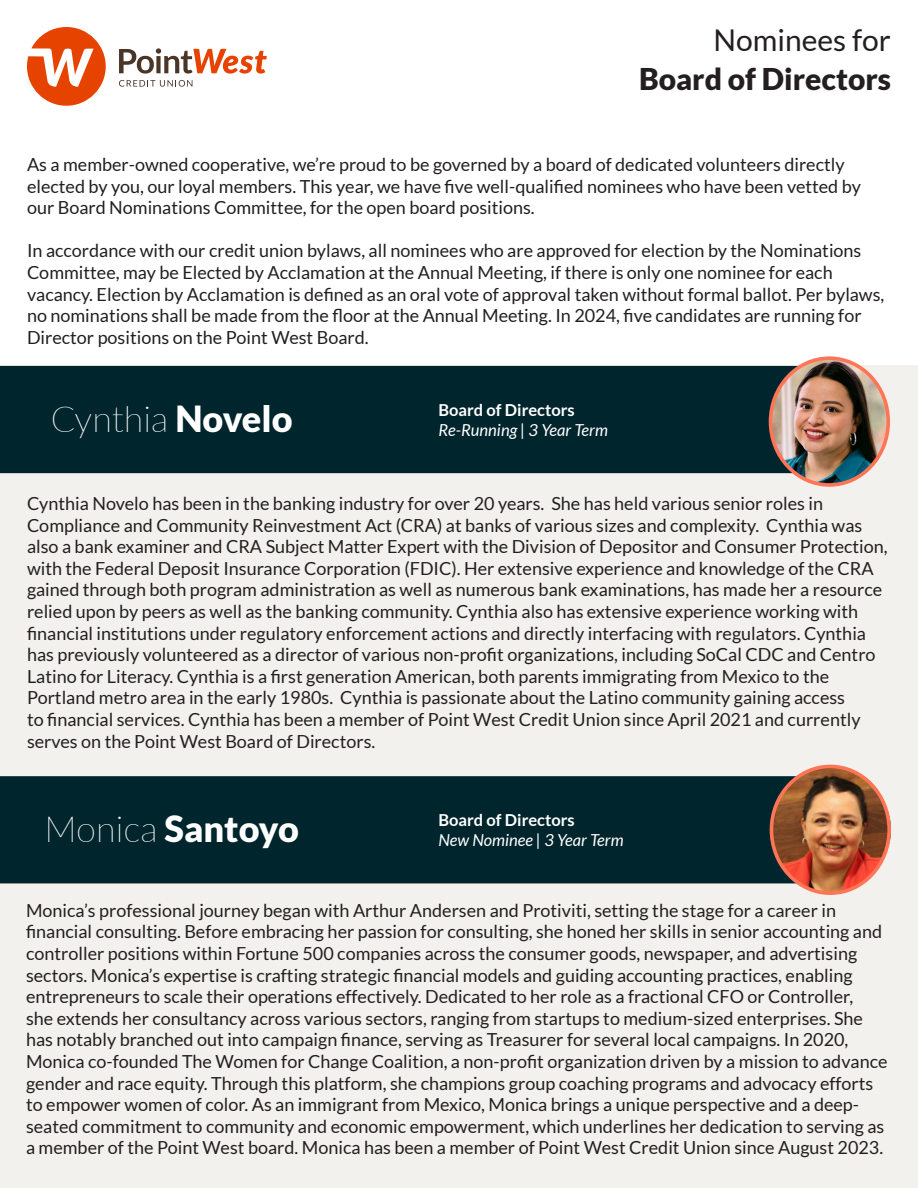
<style>
.page{position:relative;width:918px;height:1188px;background:#fff}
.page>*{position:absolute;margin:0;border:0;box-sizing:border-box;transform-origin:0 0}
.t1{font:100 36px "Lato";color:#fff}
.t2{font:900 36px "Lato";color:#fff}
.t3{font:900 30px/39px "Lato";color:#231f20;text-align:right}
.t4{font:18px/21.6px "Lato";color:#231f20}
.t5{font:italic 16.5px "Lato";color:#fff}
.t6{font:700 16.5px "Lato";color:#fff}
.s1{font-weight:400}
.s2{font-weight:900}
.s3{font-weight:100}
</style>
<div class="page">
<div style="left:0;top:366px;width:918px;height:822px;background:#f2f1ee"></div>
<div style="left:0;top:366px;width:771px;height:107px;background:#00252d"></div>
<div style="left:0;top:776px;width:891px;height:107px;background:#00252d"></div>
<svg style="left:119px;top:48px;width:148px;height:26px"></svg>
<svg style="left:119px;top:80px;width:73px;height:7px"></svg>
<svg style="left:27px;top:27px;width:79px;height:79px"></svg>
<img style="left:771px;top:361px;width:117px;height:124px">
<div style="left:769px;top:356px;width:121px;height:131px;border:4px solid #ff7556;border-radius:50%"></div>
<img style="left:771px;top:766px;width:118px;height:127px">
<div style="left:770px;top:765px;width:121px;height:130px;border:4px solid #ff7556;border-radius:50%"></div>
<p class="t3" style="left:639px;top:20px;width:253px"><span class="s1">Nominees for<br></span>Board of Directors</p>
<p class="t4" style="left:27px;top:154px;width:835px">As a member-owned cooperative, we’re proud to be governed by a board of dedicated volunteers directly elected by you, our loyal members. This year, we have five well-qualified nominees who have been vetted by our Board Nominations Committee, for the open board positions.</p>
<p class="t4" style="left:27px;top:240px;width:859px">In accordance with our credit union bylaws, all nominees who are approved for election by the Nominations Committee, may be Elected by Acclamation at the Annual Meeting, if there is only one nominee for each vacancy. Election by Acclamation is defined as an oral vote of approval taken without formal ballot. Per bylaws, no nominations shall be made from the floor at the Annual Meeting. In 2024, five candidates are running for Director positions on the Point West Board.</p>
<p class="t1" style="left:51px;top:394px;width:243px">Cynthia <span class="s2">Novelo</span></p>
<p class="t6" style="left:438px;top:400px;width:138px">Board of Directors</p>
<p class="t5" style="left:438px;top:420px;width:171px">Re-Running | 3 Year Term</p>
<p class="t4" style="left:27px;top:493px;width:862px">Cynthia Novelo has been in the banking industry for over 20 years. She has held various senior roles in Compliance and Community Reinvestment Act (CRA) at banks of various sizes and complexity. Cynthia was also a bank examiner and CRA Subject Matter Expert with the Division of Depositor and Consumer Protection, with the Federal Deposit Insurance Corporation (FDIC). Her extensive experience and knowledge of the CRA gained through both program administration as well as numerous bank examinations, has made her a resource relied upon by peers as well as the banking community. Cynthia also has extensive experience working with financial institutions under regulatory enforcement actions and directly interfacing with regulators. Cynthia has previously volunteered as a director of various non-profit organizations, including SoCal CDC and Centro Latino for Literacy. Cynthia is a first generation American, both parents immigrating from Mexico to the Portland metro area in the early 1980s. Cynthia is passionate about the Latino community gaining access<br>to financial services. Cynthia has been a member of Point West Credit Union since April 2021 and currently serves on the Point West Board of Directors.</p>
<p class="t2" style="left:44px;top:808px;width:256px"><span class="s3">Monica</span> Santoyo</p>
<p class="t6" style="left:438px;top:811px;width:138px">Board of Directors</p>
<p class="t5" style="left:438px;top:831px;width:187px">New Nominee | 3 Year Term</p>
<p class="t4" style="left:26px;top:899px;width:863px">Monica’s professional journey began with Arthur Andersen and Protiviti, setting the stage for a career in financial consulting. Before embracing her passion for consulting, she honed her skills in senior accounting and controller positions within Fortune 500 companies across the consumer goods, newspaper, and advertising sectors. Monica’s expertise is crafting strategic financial models and guiding accounting practices, enabling entrepreneurs to scale their operations effectively. Dedicated to her role as a fractional CFO or Controller,<br>she extends her consultancy across various sectors, ranging from startups to medium-sized enterprises. She has notably branched out into campaign finance, serving as Treasurer for several local campaigns. In 2020, Monica co-founded The Women for Change Coalition, a non-profit organization driven by a mission to advance gender and race equity. Through this platform, she champions group coaching programs and advocacy efforts to empower women of color. As an immigrant from Mexico, Monica brings a unique perspective and a deep&shy;seated commitment to community and economic empowerment, which underlines her dedication to serving as a member of the Point West board. Monica has been a member of Point West Credit Union since August 2023.</p>
</div>
